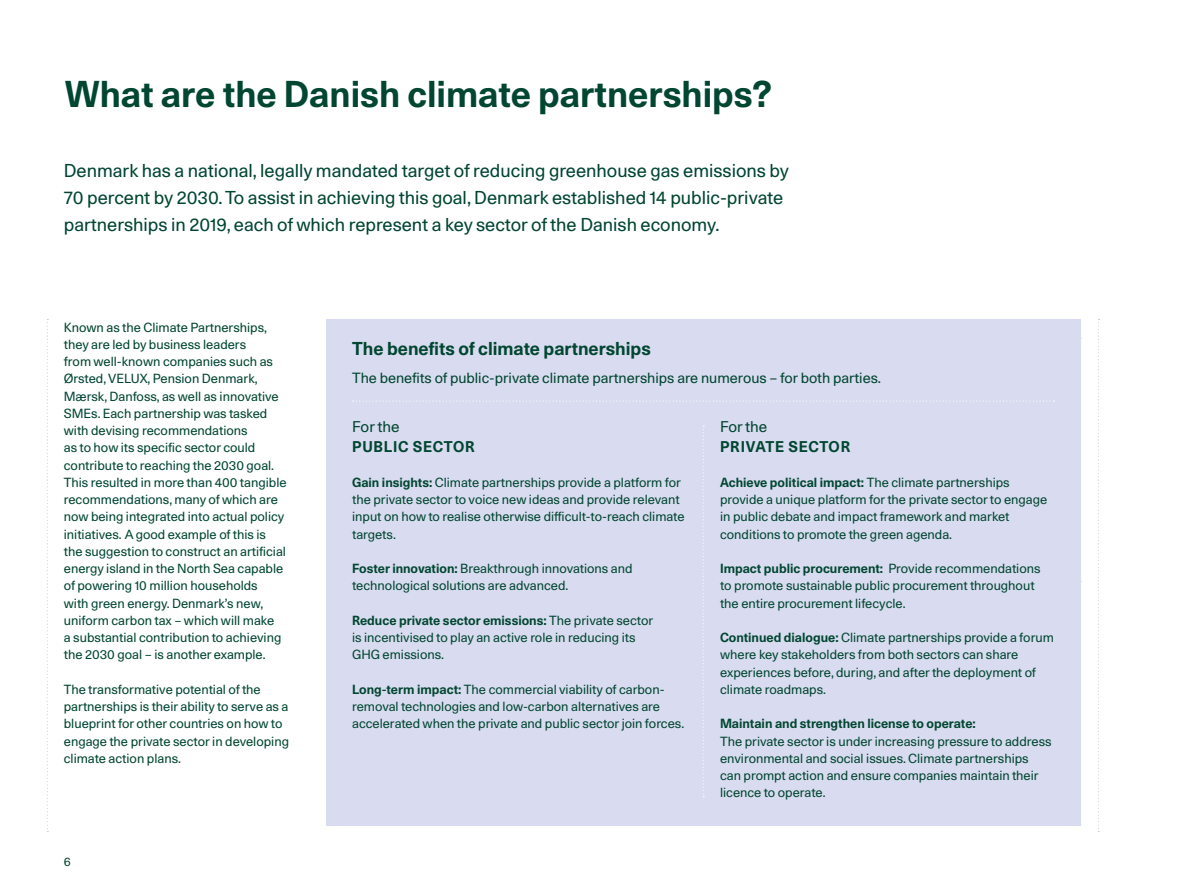
<style>
.page{position:relative;width:1200px;height:893px;background:#fff}
.page>*{position:absolute;margin:0;border:0;box-sizing:border-box;transform-origin:0 0}
.SOG_Rubrik_24_34{font:700 36px "Unica 77 LL";color:#014631}
.SoG_Manchet{font:18px/27px "Unica 77 LL";color:#014631}
.SoG_Lille_Rubrik_12{font:700 18px "Unica 77 LL";color:#014631}
.SOG_Brød_8_5_11_5{font:700 15px "Unica 77 LL";letter-spacing:.05em;color:#014631}
.SOG_Brød_8_5_11_5-2{font:15px "Unica 77 LL";color:#014631}
.SOG_Brød_8_5_11_5-3{font:14.25px "Unica 77 LL";color:#014631}
.SOG_Brød_8_5_11_5-4{font:12.75px/17.2px "Unica 77 LL";color:#014631}
.SOG_Label{font:12px "Unica 77 LL";color:#014631}
.s1{font-weight:700}
</style>
<div class="page">
<hr style="left:1199px;top:0;width:1px;height:893px;background:#dee1dc">
<div style="left:326px;top:319px;width:754px;height:507px;background:#d9dcf0"></div>
<svg style="left:703px;top:426px;width:1px;height:371px"></svg>
<svg style="left:47px;top:319px;width:1px;height:513px"></svg>
<svg style="left:352px;top:401px;width:702px;height:1px"></svg>
<svg style="left:1098px;top:319px;width:1px;height:513px"></svg>
<p class="SOG_Rubrik_24_34" style="left:65px;top:70px;width:708px">What are the Danish climate partnerships?</p>
<p class="SoG_Manchet" style="left:64px;top:156px;width:726px">Denmark has a national, legally mandated target of reducing greenhouse gas emissions by<br>70 percent by 2030. To assist in achieving this goal, Denmark established 14 public-private partnerships in 2019, each of which represent a key sector of the Danish economy.</p>
<p class="SOG_Brød_8_5_11_5-4" style="left:64px;top:318px;width:224px">Known as the Climate Partnerships, they are led by business leaders<br>from well-known companies such as Ørsted, VELUX, Pension Denmark, Mærsk, Danfoss, as well as innovative SMEs. Each partnership was tasked with devising recommendations<br>as to how its specific sector could contribute to reaching the 2030 goal.<br>This resulted in more than 400 tangible recommendations, many of which are now being integrated into actual policy initiatives. A good example of this is the suggestion to construct an artificial energy island in the North Sea capable of powering 10 million households<br>with green energy. Denmark’s new, uniform carbon tax – which will make<br>a substantial contribution to achieving the 2030 goal – is another example.</p>
<p class="SOG_Brød_8_5_11_5-4" style="left:64px;top:680px;width:227px">The transformative potential of the partnerships is their ability to serve as a blueprint for other countries on how to engage the private sector in developing climate action plans.</p>
<p class="SOG_Label" style="left:64px;top:854px;width:9px">6</p>
<p class="SoG_Lille_Rubrik_12" style="left:352px;top:336px;width:300px">The benefits of climate partnerships</p>
<p class="SOG_Brød_8_5_11_5-3" style="left:352px;top:369px;width:530px">The benefits of public-private climate partnerships are numerous – for both parties.</p>
<p class="SOG_Brød_8_5_11_5-2" style="left:352px;top:417px;width:49px">For the</p>
<p class="SOG_Brød_8_5_11_5" style="left:352px;top:437px;width:124px">PUBLIC SECTOR</p>
<p class="SOG_Brød_8_5_11_5-4" style="left:352px;top:473px;width:334px"><span class="s1">Gain insights:</span> Climate partnerships provide a platform for the private sector to voice new ideas and provide relevant input on how to realise otherwise difficult-to-reach climate targets.</p>
<p class="SOG_Brød_8_5_11_5-4" style="left:352px;top:560px;width:282px"><span class="s1">Foster innovation:</span> Breakthrough innovations and technological solutions are advanced.</p>
<p class="SOG_Brød_8_5_11_5-4" style="left:352px;top:611px;width:302px"><span class="s1">Reduce private sector emissions:</span> The private sector is incentivised to play an active role in reducing its<br>GHG emissions.</p>
<p class="SOG_Brød_8_5_11_5-4" style="left:352px;top:680px;width:333px"><span class="s1">Long-term impact:</span> The commercial viability of carbon&shy;removal technologies and low-carbon alternatives are accelerated when the private and public sector join forces.</p>
<p class="SOG_Brød_8_5_11_5-2" style="left:719px;top:417px;width:49px">For the</p>
<p class="SOG_Brød_8_5_11_5" style="left:720px;top:437px;width:132px">PRIVATE SECTOR</p>
<p class="SOG_Brød_8_5_11_5-4" style="left:719px;top:473px;width:329px"><span class="s1">Achieve political impact:</span> The climate partnerships provide a unique platform for the private sector to engage in public debate and impact framework and market conditions to promote the green agenda.</p>
<p class="SOG_Brød_8_5_11_5-4" style="left:719px;top:560px;width:322px"><span class="s1">Impact public procurement:</span> Provide recommendations to promote sustainable public procurement throughout the entire procurement lifecycle.</p>
<p class="SOG_Brød_8_5_11_5-4" style="left:719px;top:629px;width:335px"><span class="s1">Continued dialogue:</span> Climate partnerships provide a forum where key stakeholders from both sectors can share experiences before, during, and after the deployment of climate roadmaps.</p>
<p class="SOG_Brød_8_5_11_5-4" style="left:719px;top:715px;width:333px"><span class="s1">Maintain and strengthen license to operate:<br></span>The private sector is under increasing pressure to address environmental and social issues. Climate partnerships can prompt action and ensure companies maintain their licence to operate.</p>
</div>
